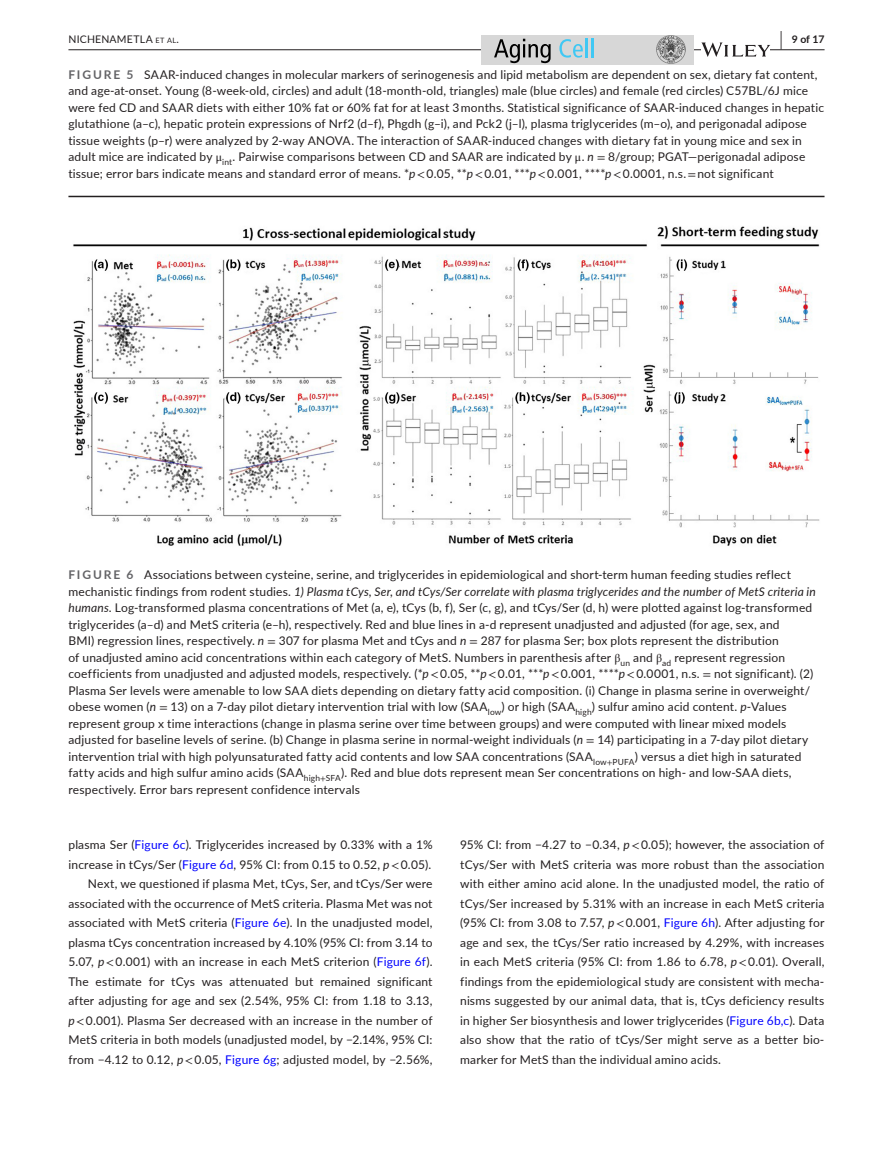
<style>
.page{position:relative;width:893px;height:1174px;background:#fff}
.page>*{position:absolute;margin:0;border:0;box-sizing:border-box;transform-origin:0 0}
.t1{font:12px/19.5px "Lato";letter-spacing:.015em;color:#231f20}
.t2{font:10.5px "Lato";letter-spacing:.02em;color:#231f20}
.t3{font:700 10.5px "Lato";color:#231f20}
.s1{font-size:7.35px}
.s2{font-size:19.5px}
.s3{font-weight:700;color:#636366}
.s4{font-family:"STIX"}
.s5{font-style:italic}
.s6{color:#00f}
</style>
<div class="page">
<hr style="left:68px;top:49px;width:756px;height:1px;background:#231f20">
<div style="left:481px;top:35px;width:213px;height:29px;background:#d7d7d7"></div>
<svg style="left:494px;top:39px;width:57px;height:24px"></svg>
<svg style="left:559px;top:39px;width:24px;height:19px"></svg>
<hr style="left:585px;top:38px;width:3px;height:19px;background:#40c8f4">
<svg style="left:591px;top:38px;width:2px;height:19px"></svg>
<img style="left:657px;top:35px;width:28px;height:29px">
<svg style="left:701px;top:42px;width:69px;height:15px"></svg>
<hr style="left:68px;top:196px;width:756px;height:1px;background:#231f20">
<img style="left:73px;top:226px;width:747px;height:320px">
<p class="t2" style="left:68px;top:31px;width:112px">NICHENAMETLA <span class="s1">et al</span>.</p>
<p class="t3" style="left:780px;top:31px;width:46px"><span class="s2">|</span> 9 of 17</p>
<p class="t1" style="left:68px;top:66px;width:757px;line-height:16.5px"><span class="s3">FIGURE 5</span> SAAR-induced changes in molecular markers of serinogenesis and lipid metabolism are dependent on sex, dietary fat content, and age-at-onset. Young (8-week-old, circles) and adult (18-month-old, triangles) male (blue circles) and female (red circles) C57BL/6J mice were fed CD and SAAR diets with either 10% fat or 60% fat for at least 3 months. Statistical significance of SAAR-induced changes in hepatic glutathione (a–c), hepatic protein expressions of Nrf2 (d–f), Phgdh (g–i), and Pck2 (j–l), plasma triglycerides (m–o), and perigonadal adipose tissue weights (p–r) were analyzed by 2-way ANOVA. The interaction of SAAR-induced changes with dietary fat in young mice and sex in adult mice are indicated by <span class="s4">μ</span><sub>int</sub>. Pairwise comparisons between CD and SAAR are indicated by <span class="s4">μ</span>. <span class="s5">n</span> <span class="s4">=</span> 8/group; PGAT—perigonadal adipose tissue; error bars indicate means and standard error of means. *<span class="s5">p</span><span class="s4">&lt;</span> 0.05, **<span class="s5">p</span><span class="s4">&lt;</span> 0.01, ***<span class="s5">p</span><span class="s4">&lt;</span> 0.001, ****<span class="s5">p</span><span class="s4">&lt;</span> 0.0001, n.s. <span class="s4">=</span> not significant</p>
<p class="t1" style="left:68px;top:566px;width:749px;line-height:16.5px"><span class="s3">FIGURE 6</span> Associations between cysteine, serine, and triglycerides in epidemiological and short-term human feeding studies reflect mechanistic findings from rodent studies. <span class="s5">1) Plasma tCys, Ser, and tCys/Ser correlate with plasma triglycerides and the number of MetS criteria in humans</span>. Log-transformed plasma concentrations of Met (a, e), tCys (b, f), Ser (c, g), and tCys/Ser (d, h) were plotted against log-transformed triglycerides (a–d) and MetS criteria (e–h), respectively. Red and blue lines in a-d represent unadjusted and adjusted (for age, sex, and<br>BMI) regression lines, respectively. <span class="s5">n</span> <span class="s4">=</span> 307 for plasma Met and tCys and <span class="s5">n</span> <span class="s4">=</span> 287 for plasma Ser; box plots represent the distribution<br>of unadjusted amino acid concentrations within each category of MetS. Numbers in parenthesis after <span class="s4">β</span><sub>un</sub> and <span class="s4">β</span><sub>ad</sub> represent regression coefficients from unadjusted and adjusted models, respectively. (*<span class="s5">p</span><span class="s4">&lt;</span> 0.05, **<span class="s5">p</span><span class="s4">&lt;</span> 0.01, ***<span class="s5">p</span><span class="s4">&lt;</span> 0.001, ****<span class="s5">p</span><span class="s4">&lt;</span> 0.0001, n.s. <span class="s4">=</span> not significant). (2)<br>Plasma Ser levels were amenable to low SAA diets depending on dietary fatty acid composition. (i) Change in plasma serine in overweight/ obese women (<span class="s5">n</span> <span class="s4">=</span> 13) on a 7-day pilot dietary intervention trial with low (SAA<sub>low</sub>) or high (SAA<sub>high</sub>) sulfur amino acid content. <span class="s5">p</span>-Values represent group x time interactions (change in plasma serine over time between groups) and were computed with linear mixed models adjusted for baseline levels of serine. (b) Change in plasma serine in normal-weight individuals (<span class="s5">n</span> <span class="s4">=</span> 14) participating in a 7-day pilot dietary intervention trial with high polyunsaturated fatty acid contents and low SAA concentrations (SAA<sub>low</sub><sub>+</sub><sub>PUFA</sub>) versus a diet high in saturated fatty acids and high sulfur amino acids (SAA<sub>high</sub><sub>+</sub><sub>SFA</sub>). Red and blue dots represent mean Ser concentrations on high- and low-SAA diets, respectively. Error bars represent confidence intervals</p>
<p class="t1" style="left:68px;top:834px;width:366px;text-align:right">plasma Ser (<span class="s6">Figure 6c</span>). Triglycerides increased by 0.33% with a 1% increase in tCys/Ser (<span class="s6">Figure 6d</span>, 95% CI: from 0.15 to 0.52, <span class="s5">p</span><span class="s4">&lt;</span> 0.05).<br>Next, we questioned if plasma Met, tCys, Ser, and tCys/Ser were associated with the occurrence of MetS criteria. Plasma Met was not associated with MetS criteria (<span class="s6">Figure 6e</span>). In the unadjusted model, plasma tCys concentration increased by 4.10% (95% CI: from 3.14 to 5.07, <span class="s5">p</span><span class="s4">&lt;</span> 0.001) with an increase in each MetS criterion (<span class="s6">Figure 6f</span>).<br>The estimate for tCys was attenuated but remained significant after adjusting for age and sex (2.54%, 95% CI: from 1.18 to 3.13, <span class="s5">p</span><span class="s4">&lt;</span> 0.001). Plasma Ser decreased with an increase in the number of MetS criteria in both models (unadjusted model, by −2.14%, 95% CI: from −4.12 to 0.12, <span class="s5">p</span><span class="s4">&lt;</span> 0.05, <span class="s6">Figure 6g</span>; adjusted model, by −2.56%,</p>
<p class="t1" style="left:460px;top:834px;width:366px;text-align:justify">95% CI: from −4.27 to −0.34, <span class="s5">p</span><span class="s4">&lt;</span> 0.05); however, the association of tCys/Ser with MetS criteria was more robust than the association with either amino acid alone. In the unadjusted model, the ratio of tCys/Ser increased by 5.31% with an increase in each MetS criteria (95% CI: from 3.08 to 7.57, <span class="s5">p</span><span class="s4">&lt;</span> 0.001, <span class="s6">Figure 6h</span>). After adjusting for age and sex, the tCys/Ser ratio increased by 4.29%, with increases in each MetS criteria (95% CI: from 1.86 to 6.78, <span class="s5">p</span><span class="s4">&lt;</span> 0.01). Overall, findings from the epidemiological study are consistent with mecha&shy;nisms suggested by our animal data, that is, tCys deficiency results in higher Ser biosynthesis and lower triglycerides (<span class="s6">Figure 6b,c</span>). Data also show that the ratio of tCys/Ser might serve as a better bio&shy;marker for MetS than the individual amino acids.</p>
</div>
